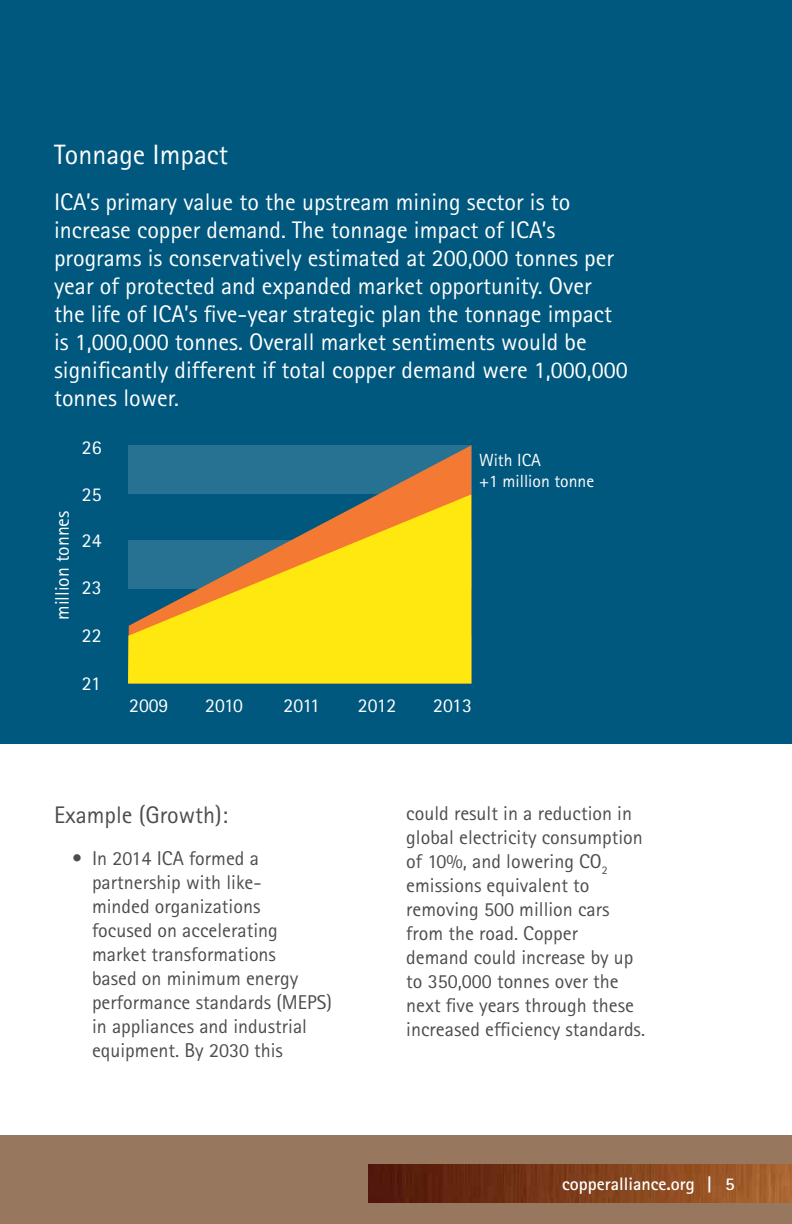
<style>
.page{position:relative;width:792px;height:1224px;background:#fff}
.page>*{position:absolute;margin:0;border:0;box-sizing:border-box;transform-origin:0 0}
.t1{font:28px "Rotis Sans Serif";color:#fff}
.t2{font:24px/28px "Rotis Sans Serif";color:#fff}
.t3{font:24px "Rotis Sans Serif";color:#4d4d4f}
.t4{font:20px/24px "Rotis Sans Serif";color:#4d4d4f}
.t5{font:19.6px "Rotis Sans Serif";color:#fff}
.t6{font:700 18px "Rotis Sans Serif";color:#fff}
.t7{font:17.6px/21.2px "Rotis Sans Serif";color:#fff}
</style>
<div class="page">
<div style="left:0;top:0;width:792px;height:743px;background:#00587e"></div>
<div style="left:0;top:1136px;width:792px;height:88px;background:#97785e"></div>
<img style="left:368px;top:1165px;width:424px;height:37px">
<div style="left:128px;top:635px;width:343px;height:49px;background:#b7a641"></div>
<svg style="left:128px;top:445px;width:343px;height:49px;fill:#277192"></svg>
<svg style="left:128px;top:494px;width:343px;height:189px;fill:#ffe710"></svg>
<h1 class="t1" style="left:54px;top:138px;width:176px">Tonnage Impact</h1>
<p class="t2" style="left:54px;top:187px;width:575px">ICA’s primary value to the upstream mining sector is to increase copper demand. The tonnage impact of ICA’s programs is conservatively estimated at 200,000 tonnes per year of protected and expanded market opportunity. Over the life of ICA’s five-year strategic plan the tonnage impact is 1,000,000 tonnes. Overall market sentiments would be significantly different if total copper demand were 1,000,000 tonnes lower.</p>
<p class="t5" style="left:82px;top:435px;width:21px">26</p>
<p class="t5" style="left:51px;top:620px;width:111px;rotate:-90deg">million tonnes</p>
<p class="t5" style="left:82px;top:483px;width:21px">25</p>
<p class="t5" style="left:82px;top:529px;width:21px">24</p>
<p class="t5" style="left:82px;top:576px;width:21px">23</p>
<p class="t5" style="left:82px;top:624px;width:21px">22</p>
<p class="t5" style="left:82px;top:672px;width:20px">21</p>
<p class="t7" style="left:479px;top:449px;width:117px">With ICA<br>+1 million tonne</p>
<p class="t5" style="left:129px;top:694px;width:41px">2009</p>
<p class="t5" style="left:205px;top:694px;width:39px">2010</p>
<p class="t5" style="left:284px;top:694px;width:38px">2011</p>
<p class="t5" style="left:358px;top:694px;width:40px">2012</p>
<p class="t5" style="left:433px;top:694px;width:40px">2013</p>
<p class="t3" style="left:54px;top:800px;width:176px">Example (Growth):</p>
<p class="t4" style="left:92px;top:846px;width:241px;text-indent:-20px">• In 2014 ICA formed a partnership with like-<br>minded organizations<br>focused on accelerating market transformations<br>based on minimum energy performance standards (MEPS) in appliances and industrial equipment. By 2030 this</p>
<p class="t4" style="left:406px;top:801px;width:240px">could result in a reduction in global electricity consumption of 10%, and lowering CO<sub>2 </sub>emissions equivalent to removing 500 million cars from the road. Copper demand could increase by up to 350,000 tonnes over the next five years through these increased efficiency standards.</p>
<p class="t6" style="left:562px;top:1173px;width:174px">copperalliance.org | 5</p>
</div>
